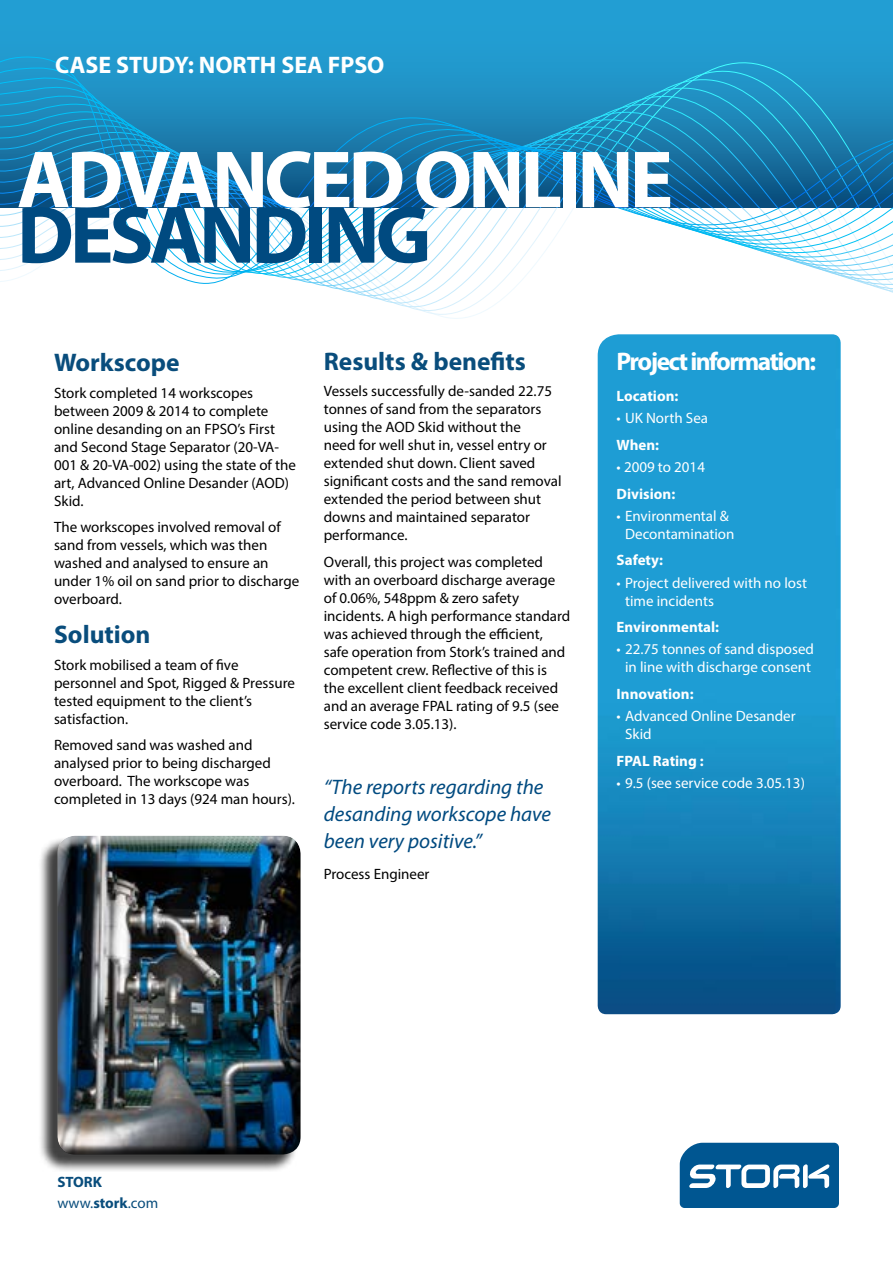
<style>
.page{position:relative;width:893px;height:1263px;background:#fff}
.page>*{position:absolute;margin:0;border:0;box-sizing:border-box;transform-origin:0 0}
.t1{font:700 81.75px "Myriad Pro";letter-spacing:-.05em;color:#fff}
.t2{font:700 81.75px "Myriad Pro";letter-spacing:-.05em;color:#004a80}
.t3{font:700 25.5px "Myriad Pro";color:#094d7c}
.t4{font:700 25.5px "Myriad Pro";letter-spacing:-.06em;color:#fff}
.t5{font:700 24px "Myriad Pro";color:#fff}
.t6{font:italic 21px/27px "Myriad Pro";color:#004a80}
.t7{font:15px/18px "Myriad Pro";color:#000}
.t8{font:15px/18px "Myriad Pro";color:#fff;text-align:center}
.t9{font:700 15px "Myriad Pro";color:#fff}
.t10{font:700 15px/21.6px "Myriad Pro";color:#094d7c}
.s1{font-weight:400}
</style>
<div class="page">
<div style="left:0;top:0;width:893px;height:207px;background:#229ed2"></div>
<svg style="left:0;top:56px;width:893px;height:251px"></svg>
<img style="left:598px;top:334px;width:243px;height:680px">
<svg style="left:680px;top:1143px;width:159px;height:65px;background:#2971a3"></svg>
<div style="left:38px;top:837px;width:260px;height:335px;background:#000;opacity:.75"></div>
<div style="left:47px;top:824px;width:259px;height:329px;background:#fff;opacity:.75"></div>
<div style="left:52px;top:837px;width:259px;height:318px;background:#000;opacity:.75"></div>
<h3 class="t5" style="left:55px;top:50px;width:331px">CASE STUDY: NORTH SEA FPSO</h3>
<h1 class="t1" style="left:17px;top:126px;width:658px">ADVANCED ONLINE</h1>
<h1 class="t2" style="left:17px;top:182px;width:416px">DESANDING</h1>
<h2 class="t3" style="left:54px;top:346px;width:127px">Workscope</h2>
<p class="t7" style="left:54px;top:383px;width:243px">Stork completed 14 workscopes between 2009 &amp; 2014 to complete online desanding on an FPSO’s First and Second Stage Separator (20-VA-<br>001 &amp; 20-VA-002) using the state of the art, Advanced Online Desander (AOD)<br>Skid.</p>
<p class="t7" style="left:54px;top:518px;width:247px">The workscopes involved removal of sand from vessels, which was then washed and analysed to ensure an under 1% oil on sand prior to discharge overboard.</p>
<h2 class="t3" style="left:54px;top:618px;width:98px">Solution</h2>
<p class="t7" style="left:54px;top:655px;width:242px">Stork mobilised a team of five personnel and Spot, Rigged &amp; Pressure tested equipment to the client’s satisfaction.</p>
<p class="t7" style="left:54px;top:736px;width:243px">Removed sand was washed and analysed prior to being discharged overboard. The workscope was completed in 13 days (924 man hours).</p>
<h2 class="t3" style="left:324px;top:345px;width:204px">Results &amp; benefits</h2>
<p class="t7" style="left:324px;top:382px;width:239px">Vessels successfully de-sanded 22.75 tonnes of sand from the separators using the AOD Skid without the<br>need for well shut in, vessel entry or extended shut down. Client saved significant costs and the sand removal extended the period between shut downs and maintained separator performance.</p>
<p class="t7" style="left:324px;top:553px;width:248px">Overall, this project was completed with an overboard discharge average of 0.06%, 548ppm &amp; zero safety incidents. A high performance standard was achieved through the efficient, safe operation from Stork’s trained and competent crew. Reflective of this is the excellent client feedback received and an average FPAL rating of 9.5 (see service code 3.05.13).</p>
<h3 class="t6" style="left:324px;top:773px;width:229px">“The reports regarding the desanding workscope have been very positive.”</h3>
<p class="t7" style="left:324px;top:864px;width:107px">Process Engineer</p>
<h2 class="t4" style="left:617px;top:345px;width:201px">Project information:</h2>
<p class="t9" style="left:617px;top:386px;width:63px">Location:</p>
<p class="t8" style="left:617px;top:409px;width:93px">• UK North Sea</p>
<p class="t9" style="left:617px;top:435px;width:44px">When:</p>
<p class="t8" style="left:617px;top:458px;width:90px">• 2009 to 2014</p>
<p class="t9" style="left:617px;top:484px;width:60px">Division:</p>
<p class="t8" style="left:617px;top:507px;width:119px">• Environmental &amp;<br>Decontamination</p>
<p class="t9" style="left:617px;top:550px;width:48px">Safety:</p>
<p class="t8" style="left:625px;top:573px;width:183px;text-align:left;text-indent:-9px">• Project delivered with no lost time incidents</p>
<p class="t9" style="left:617px;top:617px;width:104px">Environmental:</p>
<p class="t8" style="left:617px;top:640px;width:199px">• 22.75 tonnes of sand disposed in line with discharge consent</p>
<p class="t9" style="left:617px;top:684px;width:79px">Innovation:</p>
<p class="t8" style="left:625px;top:707px;width:172px;text-align:left;text-indent:-9px">• Advanced Online Desander<br>Skid</p>
<p class="t9" style="left:617px;top:751px;width:89px">FPAL Rating :</p>
<p class="t8" style="left:617px;top:774px;width:190px">• 9.5 (see service code 3.05.13)</p>
<p class="t10" style="left:57px;top:1170px;width:102px">STORK <span class="s1">www.</span>stork<span class="s1">.com</span></p>
</div>
